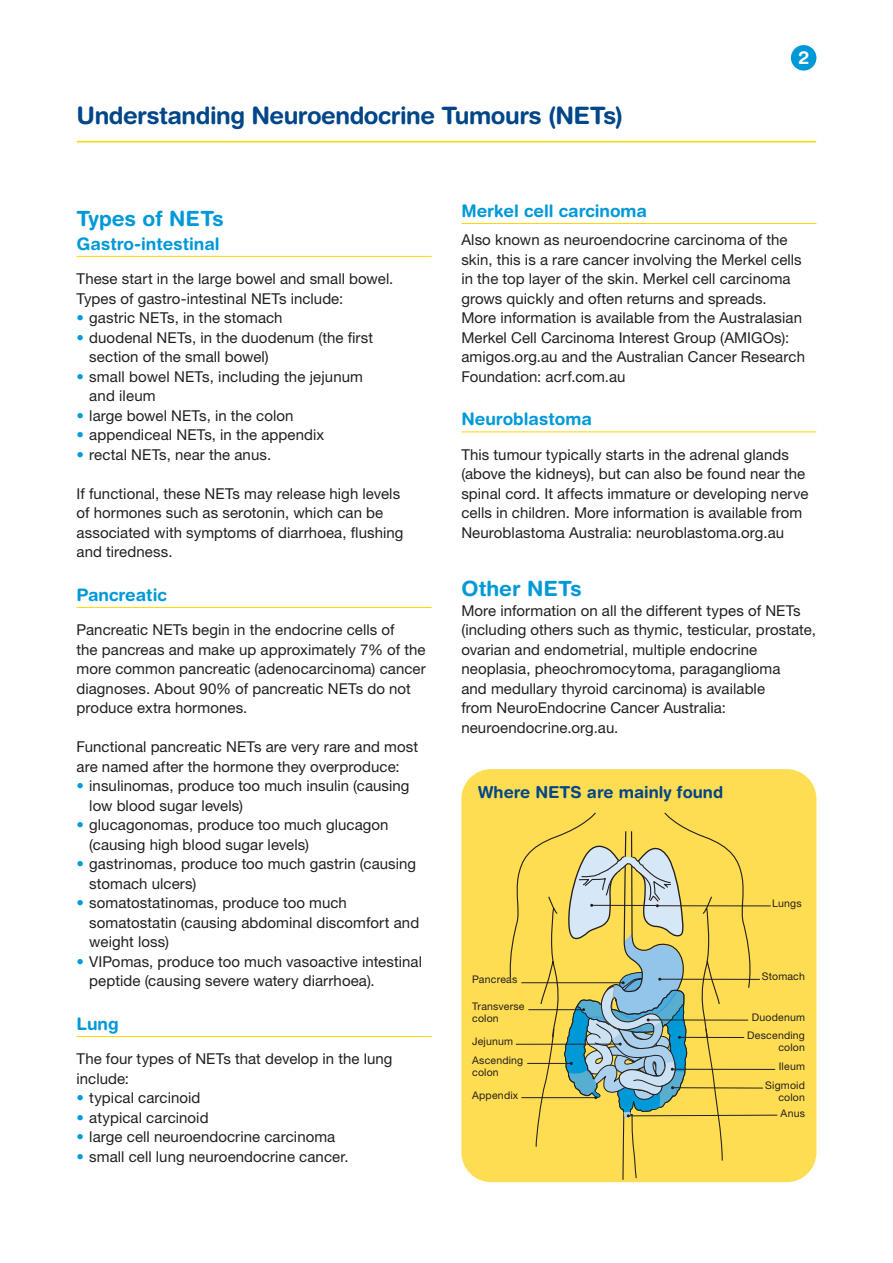
<style>
.page{position:relative;width:893px;height:1263px;background:#fff}
.page>*{position:absolute;margin:0;border:0;box-sizing:border-box;transform-origin:0 0}
.t1{font:700 24px "Helvetica Rounded LT Std";letter-spacing:-.02em;color:#004688}
.t2{font:700 21px "Helvetica Rounded LT Std";color:#0099d8}
.t3{font:700 18px "Helvetica Rounded LT Std";color:#fff}
.t4{font:700 17.25px "Helvetica Rounded LT Std";color:#0099d8}
.t5{font:700 16.5px "Helvetica Rounded LT Std";color:#004688}
.t6{font:15px/19.5px "Helvetica Neue LT Std";letter-spacing:.005em;color:#241f1f}
.t7{font:10.5px/12px "Helvetica Neue LT Std";letter-spacing:.02em;color:#241f1f;text-align:right}
.s1{color:#0099d8}
</style>
<div class="page">
<div style="left:461px;top:769px;width:355px;height:413px;background:#ffdd52;border-radius:30px"></div>
<hr style="left:77px;top:256px;width:355px;height:1px;background:#ffd700">
<hr style="left:77px;top:607px;width:355px;height:1px;background:#ffd700">
<hr style="left:77px;top:1036px;width:355px;height:1px;background:#ffd700">
<hr style="left:461px;top:223px;width:355px;height:1px;background:#ffd700">
<hr style="left:461px;top:431px;width:355px;height:1px;background:#ffd700">
<hr style="left:77px;top:141px;width:739px;height:1px;background:#ffd700">
<div style="left:791px;top:45px;width:25px;height:26px;background:#0099d8;border-radius:50%"></div>
<svg style="left:509px;top:812px;width:269px;height:368px"></svg>
<h1 class="t1" style="left:77px;top:101px;width:548px">Understanding Neuroendocrine Tumours (NETs)</h1>
<p class="t3" style="left:798px;top:47px;width:12px">2</p>
<h2 class="t2" style="left:77px;top:206px;width:149px">Types of NETs</h2>
<p class="t4" style="left:77px;top:233px;width:145px">Gastro-intestinal</p>
<p class="t6" style="left:77px;top:269px;width:318px">These start in the large bowel and small bowel.<br>Types of gastro-intestinal NETs include:</p>
<p class="t6" style="left:77px;top:308px;width:208px"><span class="s1">•</span> gastric NETs, in the stomach</p>
<p class="t6" style="left:89px;top:328px;width:285px;text-indent:-13px"><span class="s1">•</span> duodenal NETs, in the duodenum (the first section of the small bowel)</p>
<p class="t6" style="left:89px;top:367px;width:275px;text-indent:-13px"><span class="s1">•</span> small bowel NETs, including the jejunum and ileum</p>
<p class="t6" style="left:77px;top:406px;width:218px"><span class="s1">•</span> large bowel NETs, in the colon</p>
<p class="t6" style="left:77px;top:425px;width:249px"><span class="s1">•</span> appendiceal NETs, in the appendix</p>
<p class="t6" style="left:77px;top:445px;width:196px"><span class="s1">•</span> rectal NETs, near the anus.</p>
<p class="t6" style="left:77px;top:484px;width:328px">If functional, these NETs may release high levels of hormones such as serotonin, which can be associated with symptoms of diarrhoea, flushing and tiredness.</p>
<p class="t4" style="left:77px;top:584px;width:92px">Pancreatic</p>
<p class="t6" style="left:77px;top:620px;width:351px">Pancreatic NETs begin in the endocrine cells of<br>the pancreas and make up approximately 7% of the more common pancreatic (adenocarcinoma) cancer diagnoses. About 90% of pancreatic NETs do not produce extra hormones.</p>
<p class="t6" style="left:77px;top:737px;width:343px">Functional pancreatic NETs are very rare and most are named after the hormone they overproduce:</p>
<p class="t6" style="left:89px;top:776px;width:322px;text-indent:-13px"><span class="s1">•</span> insulinomas, produce too much insulin (causing low blood sugar levels)</p>
<p class="t6" style="left:89px;top:815px;width:301px;text-indent:-13px"><span class="s1">•</span> glucagonomas, produce too much glucagon (causing high blood sugar levels)</p>
<p class="t6" style="left:89px;top:854px;width:328px;text-indent:-13px"><span class="s1">•</span> gastrinomas, produce too much gastrin (causing stomach ulcers)</p>
<p class="t6" style="left:89px;top:893px;width:331px;text-indent:-13px"><span class="s1">•</span> somatostatinomas, produce too much somatostatin (causing abdominal discomfort and weight loss)</p>
<p class="t6" style="left:89px;top:952px;width:334px;text-indent:-13px"><span class="s1">•</span> VIPomas, produce too much vasoactive intestinal peptide (causing severe watery diarrhoea).</p>
<p class="t4" style="left:77px;top:1013px;width:44px">Lung</p>
<p class="t6" style="left:77px;top:1049px;width:318px">The four types of NETs that develop in the lung include:</p>
<p class="t6" style="left:77px;top:1088px;width:125px"><span class="s1">•</span> typical carcinoid</p>
<p class="t6" style="left:77px;top:1108px;width:134px"><span class="s1">•</span> atypical carcinoid</p>
<p class="t6" style="left:77px;top:1127px;width:260px"><span class="s1">•</span> large cell neuroendocrine carcinoma</p>
<p class="t6" style="left:77px;top:1147px;width:274px"><span class="s1">•</span> small cell lung neuroendocrine cancer.</p>
<p class="t4" style="left:461px;top:200px;width:187px">Merkel cell carcinoma</p>
<p class="t6" style="left:461px;top:230px;width:345px">Also known as neuroendocrine carcinoma of the skin, this is a rare cancer involving the Merkel cells in the top layer of the skin. Merkel cell carcinoma grows quickly and often returns and spreads.<br>More information is available from the Australasian Merkel Cell Carcinoma Interest Group (AMIGOs): amigos.org.au and the Australian Cancer Research Foundation: acrf.com.au</p>
<p class="t4" style="left:461px;top:408px;width:132px">Neuroblastoma</p>
<p class="t6" style="left:461px;top:445px;width:349px">This tumour typically starts in the adrenal glands (above the kidneys), but can also be found near the spinal cord. It affects immature or developing nerve cells in children. More information is available from Neuroblastoma Australia: neuroblastoma.org.au</p>
<h2 class="t2" style="left:461px;top:576px;width:122px">Other NETs</h2>
<p class="t6" style="left:461px;top:601px;width:356px">More information on all the different types of NETs (including others such as thymic, testicular, prostate, ovarian and endometrial, multiple endocrine neoplasia, pheochromocytoma, paraganglioma<br>and medullary thyroid carcinoma) is available<br>from NeuroEndocrine Cancer Australia: neuroendocrine.org.au.</p>
<p class="t5" style="left:478px;top:782px;width:246px">Where NETS are mainly found</p>
<p class="t7" style="left:472px;top:973px;width:47px">Pancreas</p>
<p class="t7" style="left:472px;top:1000px;width:54px;text-align:left">Transverse colon</p>
<p class="t7" style="left:472px;top:1054px;width:53px;text-align:left">Ascending colon</p>
<p class="t7" style="left:472px;top:1035px;width:42px">Jejunum</p>
<p class="t7" style="left:472px;top:1089px;width:48px">Appendix</p>
<p class="t7" style="left:772px;top:897px;width:31px">Lungs</p>
<p class="t7" style="left:762px;top:970px;width:45px">Stomach</p>
<p class="t7" style="left:752px;top:1011px;width:55px">Duodenum</p>
<p class="t7" style="left:747px;top:1029px;width:59px">Descending colon</p>
<p class="t7" style="left:779px;top:1060px;width:28px">Ileum</p>
<p class="t7" style="left:765px;top:1079px;width:41px">Sigmoid colon</p>
<p class="t7" style="left:781px;top:1107px;width:26px">Anus</p>
</div>
